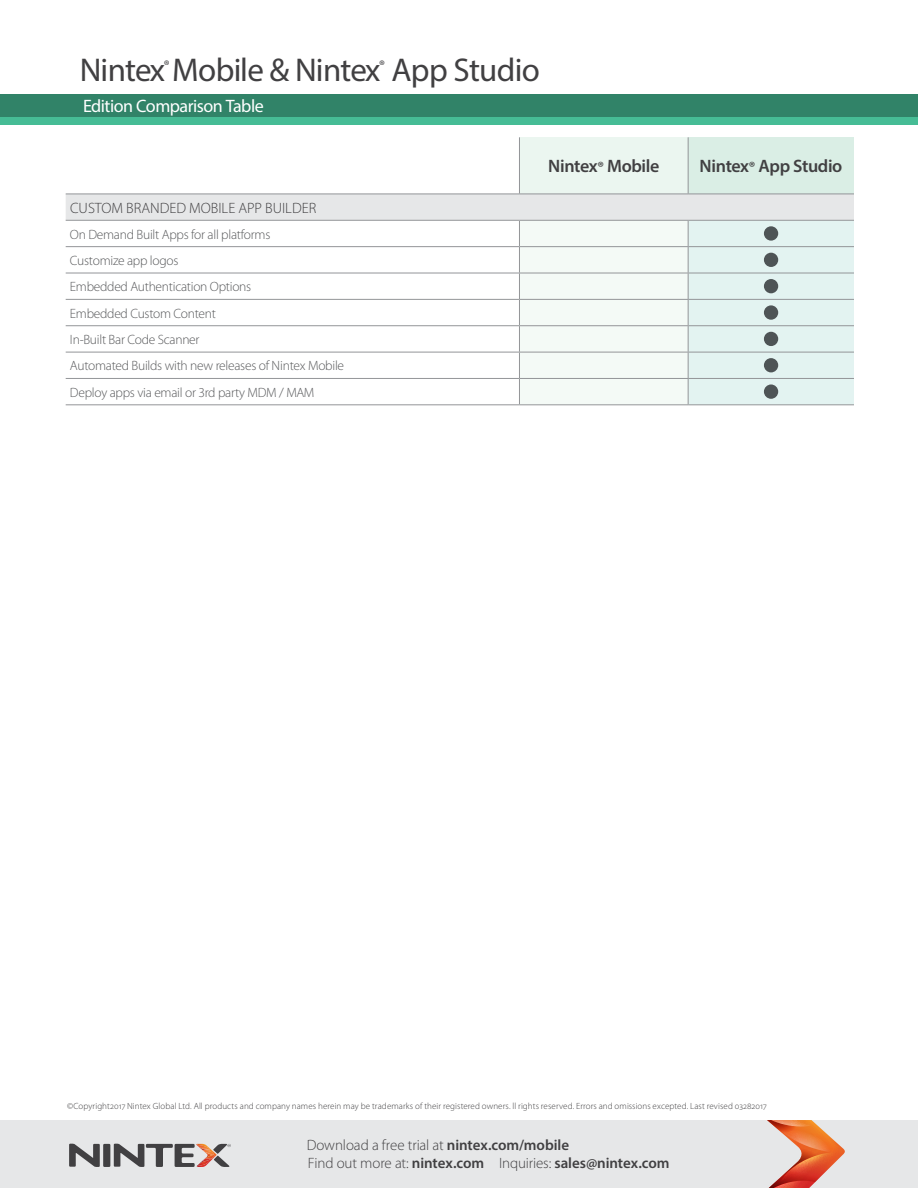
<style>
.page{position:relative;width:918px;height:1188px;background:#fff}
.page>*{position:absolute;margin:0;border:0;box-sizing:border-box;transform-origin:0 0}
.t1{font:33px "Myriad Pro";letter-spacing:-.02em;color:#414042}
.t2{font:600 18px "Myriad Pro";letter-spacing:-.02em;color:#414042}
.t3{font:18px "Myriad Pro";letter-spacing:-.03em;color:#fff}
.t4{font:300 15px/18.5px "Myriad Pro";color:#414042}
.t5{font:13.95px "Myriad Pro";color:#414042}
.t6{font:300 13.5px/26.4px "Myriad Pro";letter-spacing:-.02em;color:#58595b}
.t7{font:300 9px "Myriad Pro";letter-spacing:.01em;color:#414042}
.s1{font-size:15px}
.s2{font-weight:600}
</style>
<div class="page">
<div style="left:0;top:71px;width:918px;height:54px;background:#46bc95"></div>
<div style="left:0;top:0;width:918px;height:93px;background:#fff"></div>
<div style="left:0;top:94px;width:918px;height:23px;background:#318368"></div>
<div style="left:0;top:1120px;width:918px;height:68px;background:#e6e7e8"></div>
<svg style="left:69px;top:1144px;width:31px;height:23px"></svg>
<div style="left:103px;top:1144px;width:7px;height:23px;background:#414042"></div>
<svg style="left:114px;top:1144px;width:117px;height:23px"></svg>
<svg style="left:767px;top:1120px;width:78px;height:68px"></svg>
<div style="left:519px;top:137px;width:169px;height:57px;background:#ebf6f0"></div>
<div style="left:688px;top:137px;width:166px;height:57px;background:#daeee5"></div>
<hr style="left:688px;top:137px;width:1px;height:57px;background:#939598">
<hr style="left:519px;top:137px;width:1px;height:57px;background:#939598">
<svg style="left:66px;top:195px;width:788px;height:210px"></svg>
<hr style="left:519px;top:220px;width:169px;height:1px;background:#939598">
<hr style="left:688px;top:220px;width:166px;height:1px;background:#939598">
<hr style="left:519px;top:246px;width:169px;height:1px;background:#939598">
<hr style="left:688px;top:246px;width:166px;height:1px;background:#939598">
<hr style="left:688px;top:273px;width:166px;height:1px;background:#939598">
<hr style="left:519px;top:299px;width:169px;height:1px;background:#939598">
<hr style="left:688px;top:299px;width:166px;height:1px;background:#939598">
<hr style="left:519px;top:325px;width:169px;height:1px;background:#939598">
<hr style="left:688px;top:325px;width:166px;height:1px;background:#939598">
<hr style="left:519px;top:352px;width:169px;height:1px;background:#939598">
<hr style="left:688px;top:352px;width:166px;height:1px;background:#939598">
<hr style="left:519px;top:378px;width:169px;height:1px;background:#939598">
<hr style="left:688px;top:378px;width:166px;height:1px;background:#939598">
<hr style="left:519px;top:194px;width:169px;height:1px;background:#939598">
<hr style="left:688px;top:194px;width:166px;height:1px;background:#939598">
<hr style="left:519px;top:273px;width:169px;height:1px;background:#939598">
<hr style="left:519px;top:404px;width:169px;height:1px;background:#939598">
<hr style="left:688px;top:404px;width:166px;height:1px;background:#939598">
<hr style="left:66px;top:194px;width:453px;height:1px;background:#939598">
<hr style="left:66px;top:220px;width:453px;height:1px;background:#939598">
<svg style="left:764px;top:226px;width:14px;height:15px"></svg>
<div style="left:764px;top:253px;width:14px;height:14px;background:#4e5456;border-radius:50%"></div>
<div style="left:764px;top:279px;width:14px;height:14px;background:#4e5456;border-radius:50%"></div>
<svg style="left:764px;top:305px;width:14px;height:15px"></svg>
<div style="left:764px;top:332px;width:14px;height:14px;background:#4e5456;border-radius:50%"></div>
<div style="left:764px;top:358px;width:14px;height:14px;background:#4e5456;border-radius:50%"></div>
<svg style="left:764px;top:384px;width:14px;height:15px"></svg>
<h1 class="t1" style="left:80px;top:50px;width:462px">Nintex Mobile &amp; Nintex App Studio</h1>
<p class="t5" style="left:164px;top:57px;width:7px">®</p>
<p class="t5" style="left:379px;top:57px;width:7px">®</p>
<h2 class="t3" style="left:83px;top:95px;width:182px">Edition Comparison Table</h2>
<p class="t4" style="left:70px;top:198px;width:248px">CUSTOM BRANDED MOBILE APP BUILDER</p>
<p class="t6" style="left:70px;top:221px;width:276px">On Demand Built Apps for all platforms<br>Customize app logos<br>Embedded Authentication Options<br>Embedded Custom Content<br>In-Built Bar Code Scanner<br>Automated Builds with new releases of Nintex Mobile Deploy apps via email or 3rd party MDM / MAM</p>
<h2 class="t2" style="left:548px;top:155px;width:113px">Nintex<span class="s1">®</span> Mobile</h2>
<h2 class="t2" style="left:700px;top:155px;width:144px">Nintex<span class="s1">®</span> App Studio</h2>
<p class="t7" style="left:67px;top:1101px;width:701px">©Copyright2017 Nintex Global Ltd. All products and company names herein may be trademarks of their registered owners. ll rights reserved. Errors and omissions excepted. Last revised 03282017</p>
<p class="t4" style="left:307px;top:1135px;width:364px">Download a free trial at <span class="s2">nintex.com/mobile<br></span>Find out more at: <span class="s2">nintex.com</span> Inquiries: <span class="s2">sales@nintex.com</span></p>
</div>
